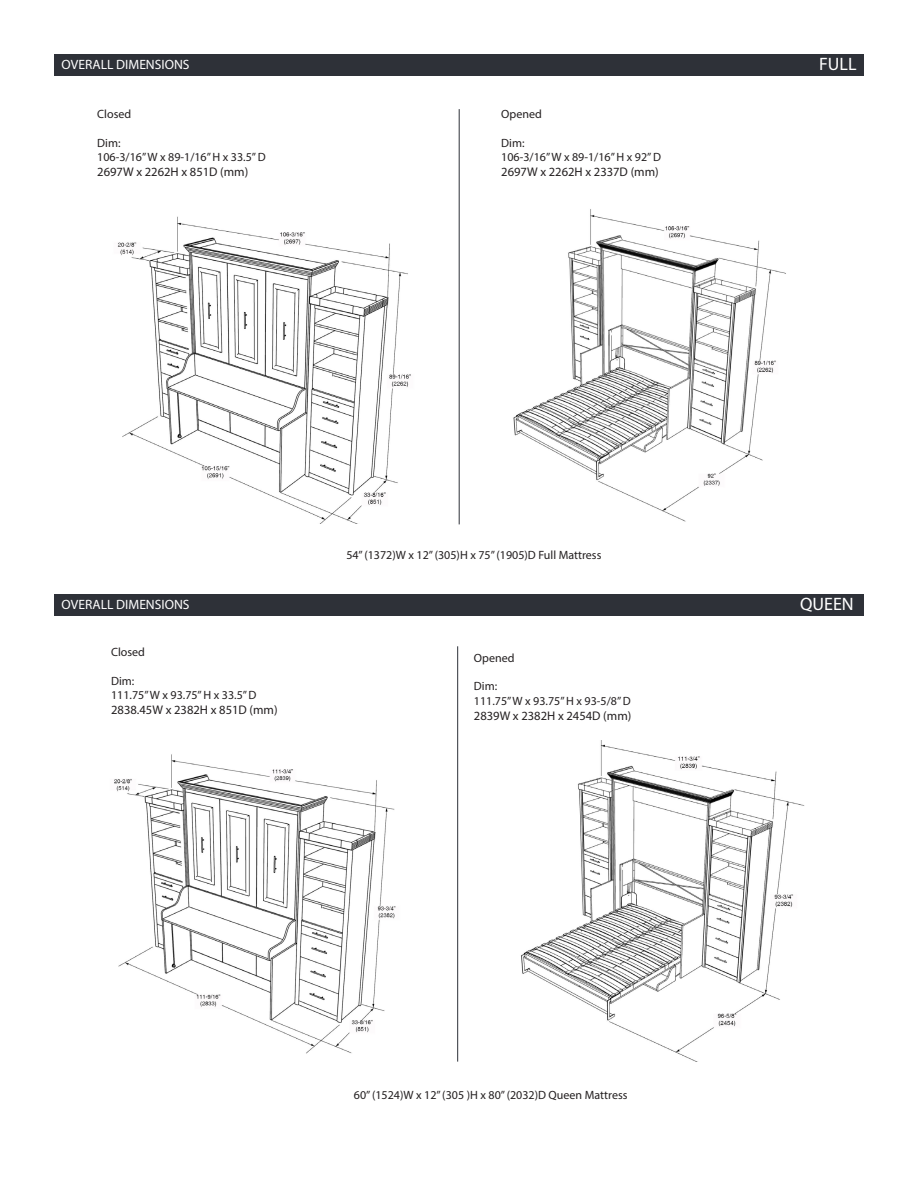
<style>
.page{position:relative;width:918px;height:1188px;background:#fff}
.page>*{position:absolute;margin:0;border:0;box-sizing:border-box;transform-origin:0 0}
.t1{font:18px "Myriad Pro";color:#fff}
.t2{font:13.5px "Myriad Pro";color:#fff}
.t3{font:12.6px "Myriad Pro";color:#231f20}
.t4{font:12px "Myriad Pro";color:#231f20}
</style>
<div class="page">
<div style="left:54px;top:54px;width:810px;height:21px;background:#2e3138"></div>
<hr style="left:459px;top:109px;width:1px;height:415px;background:#2e3138">
<div style="left:54px;top:594px;width:810px;height:21px;background:#2e3138"></div>
<hr style="left:457px;top:646px;width:1px;height:416px;background:#2e3138">
<img style="left:114px;top:754px;width:282px;height:300px">
<img style="left:521px;top:740px;width:284px;height:322px">
<img style="left:117px;top:216px;width:294px;height:308px">
<img style="left:513px;top:209px;width:273px;height:313px">
<p class="t2" style="left:62px;top:56px;width:129px">OVERALL DIMENSIONS</p>
<p class="t4" style="left:97px;top:107px;width:35px">Closed</p>
<p class="t4" style="left:97px;top:135px;width:25px">Dim:</p>
<p class="t4" style="left:97px;top:150px;width:170px">106-3/16” W x 89-1/16” H x 33.5” D</p>
<p class="t3" style="left:97px;top:164px;width:153px">2697W x 2262H x 851D (mm)</p>
<p class="t4" style="left:501px;top:107px;width:42px">Opened</p>
<p class="t4" style="left:501px;top:135px;width:25px">Dim:</p>
<p class="t4" style="left:501px;top:150px;width:161px">106-3/16” W x 89-1/16” H x 92” D</p>
<p class="t3" style="left:501px;top:164px;width:159px">2697W x 2262H x 2337D (mm)</p>
<p class="t4" style="left:346px;top:548px;width:257px">54” (1372)W x 12” (305)H x 75” (1905)D Full Mattress</p>
<p class="t1" style="left:819px;top:53px;width:39px">FULL</p>
<p class="t2" style="left:62px;top:596px;width:129px">OVERALL DIMENSIONS</p>
<p class="t1" style="left:800px;top:593px;width:55px">QUEEN</p>
<p class="t4" style="left:111px;top:645px;width:35px">Closed</p>
<p class="t4" style="left:111px;top:674px;width:25px">Dim:</p>
<p class="t4" style="left:111px;top:688px;width:147px">111.75” W x 93.75” H x 33.5” D</p>
<p class="t3" style="left:111px;top:702px;width:168px">2838.45W x 2382H x 851D (mm)</p>
<p class="t4" style="left:474px;top:650px;width:42px">Opened</p>
<p class="t4" style="left:474px;top:679px;width:25px">Dim:</p>
<p class="t4" style="left:474px;top:693px;width:158px">111.75” W x 93.75” H x 93-5/8” D</p>
<p class="t3" style="left:474px;top:708px;width:159px">2839W x 2382H x 2454D (mm)</p>
<p class="t4" style="left:354px;top:1087px;width:275px">60” (1524)W x 12” (305 )H x 80” (2032)D Queen Mattress</p>
</div>
